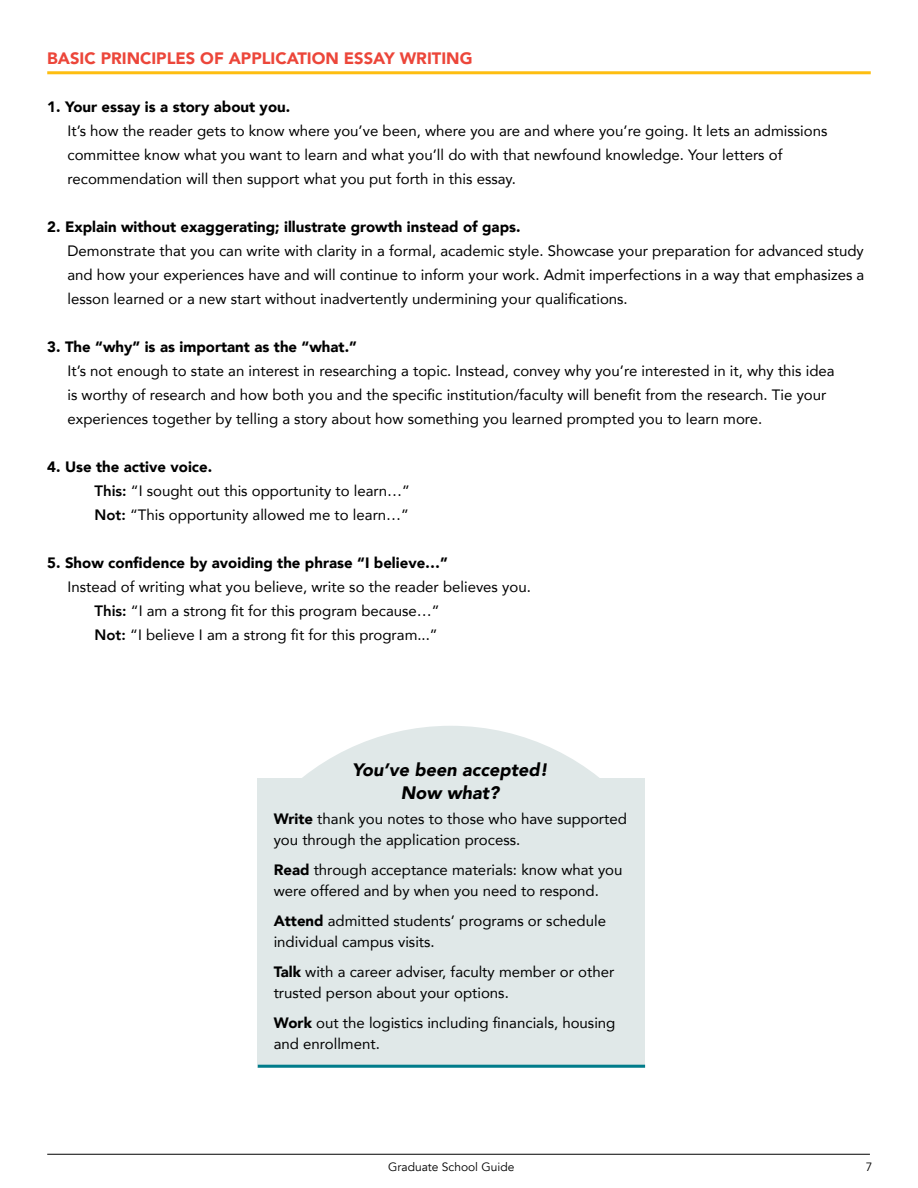
<style>
.page{position:relative;width:918px;height:1188px;background:#fff}
.page>*{position:absolute;margin:0;border:0;box-sizing:border-box;transform-origin:0 0}
.t1{font:italic 900 18px/22.5px "Avenir";color:#000;text-align:center}
.t2{font:900 16.5px "Avenir";color:#ec463a}
.t3{font:15px/24px "Avenir";color:#000}
.t4{font:900 15px "Avenir";color:#000}
.t5{font:12px "Avenir";color:#000}
.s1{font-weight:900}
.s2{font-weight:800}
</style>
<div class="page">
<hr style="left:47px;top:1154px;width:823px;height:1px;background:#000">
<hr style="left:47px;top:71px;width:824px;height:3px;background:#febe10">
<div style="left:258px;top:778px;width:387px;height:290px;background:#e0e8e8"></div>
<hr style="left:258px;top:1065px;width:387px;height:3px;background:#007c8b">
<svg style="left:302px;top:726px;width:297px;height:52px"></svg>
<p class="t2" style="left:47px;top:44px;width:427px">BASIC PRINCIPLES OF APPLICATION ESSAY WRITING</p>
<p class="t4" style="left:47px;top:94px;width:244px">1. Your essay is a story about you.</p>
<p class="t3" style="left:68px;top:118px;width:762px">It’s how the reader gets to know where you’ve been, where you are and where you’re going. It lets an admissions committee know what you want to learn and what you’ll do with that newfound knowledge. Your letters of recommendation will then support what you put forth in this essay.</p>
<p class="t4" style="left:47px;top:214px;width:475px">2. Explain without exaggerating; illustrate growth instead of gaps.</p>
<p class="t3" style="left:68px;top:238px;width:798px;text-align:justify">Demonstrate that you can write with clarity in a formal, academic style. Showcase your preparation for advanced study and how your experiences have and will continue to inform your work. Admit imperfections in a way that emphasizes a lesson learned or a new start without inadvertently undermining your qualifications.</p>
<p class="t4" style="left:47px;top:334px;width:311px">3. The “why” is as important as the “what.”</p>
<p class="t3" style="left:68px;top:358px;width:769px">It’s not enough to state an interest in researching a topic. Instead, convey why you’re interested in it, why this idea is worthy of research and how both you and the specific institution/faculty will benefit from the research. Tie your experiences together by telling a story about how something you learned prompted you to learn more.</p>
<p class="t3" style="left:94px;top:454px;width:317px;text-indent:-47px"><span class="s1">4. Use the active voice.<br></span><span class="s2">This:</span> “I sought out this opportunity to learn…”<br><span class="s2">Not:</span> “This opportunity allowed me to learn…”</p>
<p class="t4" style="left:47px;top:550px;width:402px">5. Show confidence by avoiding the phrase “I believe…”</p>
<p class="t3" style="left:94px;top:574px;width:438px;text-indent:-27px">Instead of writing what you believe, write so the reader believes you.<br><span class="s2">This:</span> “I am a strong fit for this program because…”<br><span class="s2">Not:</span> “I believe I am a strong fit for this program...”</p>
<p class="t1" style="left:352px;top:758px;width:197px">You’ve been accepted!<br>Now what?</p>
<p class="t3" style="left:274px;top:808px;width:355px;line-height:21px"><span class="s1">Write</span> thank you notes to those who have supported you through the application process.</p>
<p class="t3" style="left:274px;top:859px;width:350px;line-height:21px"><span class="s1">Read</span> through acceptance materials: know what you were offered and by when you need to respond.</p>
<p class="t3" style="left:274px;top:910px;width:334px;line-height:21px"><span class="s1">Attend</span> admitted students’ programs or schedule individual campus visits.</p>
<p class="t3" style="left:274px;top:961px;width:342px;line-height:21px"><span class="s1">Talk</span> with a career adviser, faculty member or other trusted person about your options.</p>
<p class="t3" style="left:274px;top:1012px;width:343px;line-height:21px"><span class="s1">Work</span> out the logistics including financials, housing and enrollment.</p>
<p class="t5" style="left:388px;top:1160px;width:128px">Graduate School Guide</p>
<p class="t5" style="left:866px;top:1160px;width:8px">7</p>
</div>
